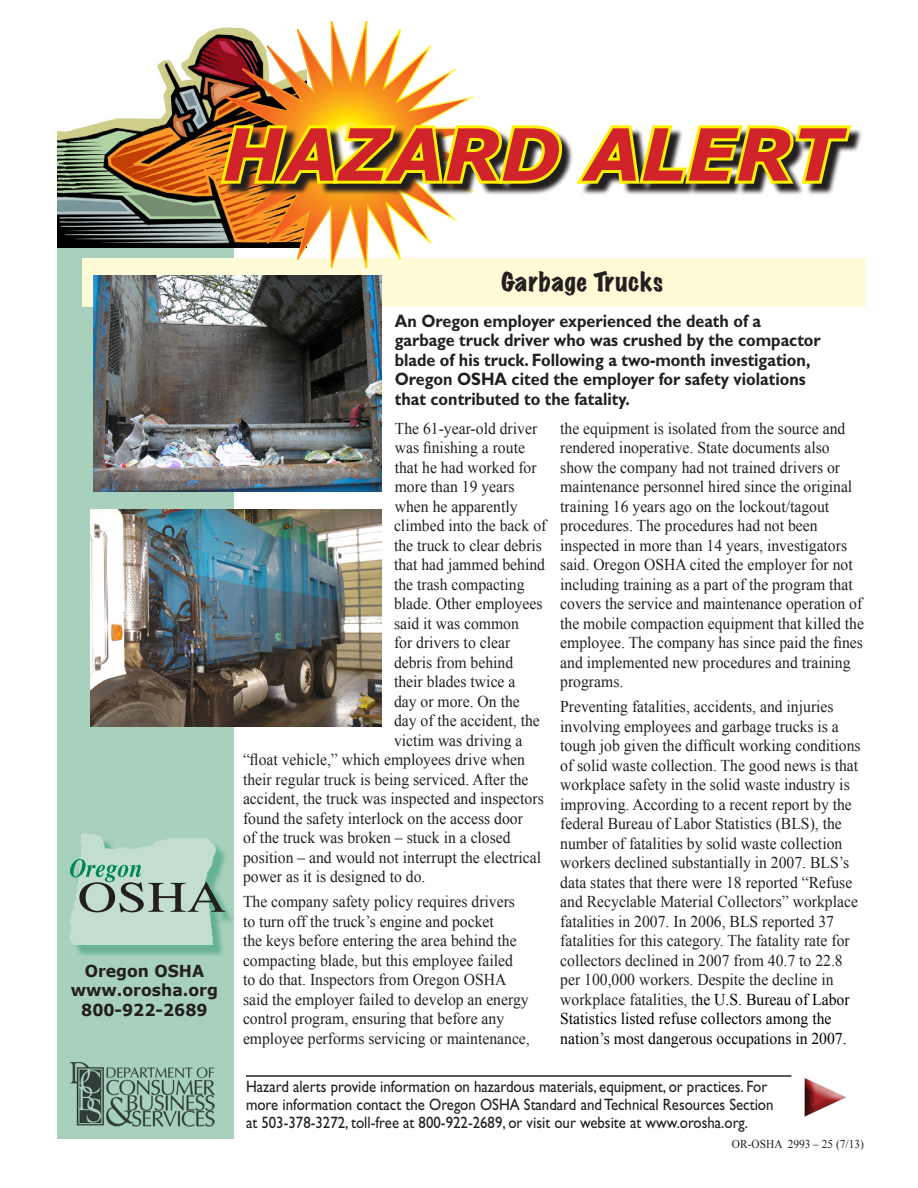
<style>
.page{position:relative;width:918px;height:1188px;background:#fff}
.page>*{position:absolute;margin:0;border:0;box-sizing:border-box;transform-origin:0 0}
.t1{font:italic 700 72px "Verdana";color:#d1232a}
.t2{font:expanded 24px "Marker Felt";letter-spacing:.04em;color:#231f20}
.Sub_text{font:700 18px/19.5px "Gill Sans";color:#231f20;scale:.9 1}
.Body_text{font:16.5px/19.5px "Times New Roman";color:#231f20;scale:.95 1}
.t3{font:16.5px/18px "Gill Sans";color:#231f20;scale:.9 1}
.t4{font:700 16.5px/19.8px "Verdana";color:#231f20;text-align:center;scale:.95 1}
._2993{font:12px "Times New Roman";color:#231f20;scale:.95 1}
.s1{color:#000}
</style>
<div class="page">
<div style="left:58px;top:194px;width:176px;height:945px;background:#a7d0bd"></div>
<img style="left:57px;top:34px;width:147px;height:213px">
<div style="left:82px;top:258px;width:784px;height:48px;background:#fffbd6"></div>
<svg style="left:204px;top:21px;width:270px;height:258px"></svg>
<svg style="left:224px;top:129px;width:638px;height:67px"></svg>
<img style="left:217px;top:121px;width:638px;height:66px">
<div style="left:72px;top:836px;width:165px;height:121px;background:#008751;opacity:.4"></div>
<svg style="left:69px;top:833px;width:156px;height:112px;background:#a9c8b9"></svg>
<img style="left:70px;top:1062px;width:145px;height:65px">
<hr style="left:246px;top:1075px;width:545px;height:2px;background:#231f20">
<div style="left:803px;top:1076px;width:45px;height:42px;background:#231f20;opacity:.75"></div>
<img style="left:94px;top:275px;width:287px;height:216px">
<img style="left:90px;top:509px;width:291px;height:217px">
<h1 class="t1" style="left:222px;top:108px;width:620px">HAZARD ALERT</h1>
<p class="t4" style="left:71px;top:960px;width:156px">Oregon OSHA www.orosha.org<br>800-922-2689</p>
<p class="t2" style="left:502px;top:269px;width:163px">Garbage Trucks</p>
<p class="Sub_text" style="left:395px;top:311px;width:475px">An Oregon employer experienced the death of a garbage truck driver who was crushed by the compactor blade of his truck. Following a two-month investigation, Oregon OSHA cited the employer for safety violations that contributed to the fatality.</p>
<p class="Body_text" style="left:395px;top:418px;width:151px">The 61-year-old driver</p>
<p class="Body_text" style="left:395px;top:438px;width:139px">was finishing a route</p>
<p class="Body_text" style="left:395px;top:457px;width:151px">that he had worked for</p>
<p class="Body_text" style="left:395px;top:477px;width:128px">more than 19 years</p>
<p class="Body_text" style="left:395px;top:496px;width:131px">when he apparently</p>
<p class="Body_text" style="left:394px;top:516px;width:162px">climbed into the back of</p>
<p class="Body_text" style="left:394px;top:535px;width:157px">the truck to clear debris</p>
<p class="Body_text" style="left:394px;top:555px;width:161px">that had jammed behind</p>
<p class="Body_text" style="left:394px;top:574px;width:139px">the trash compacting</p>
<p class="Body_text" style="left:394px;top:594px;width:158px">blade. Other employees</p>
<p class="Body_text" style="left:394px;top:613px;width:133px">said it was common</p>
<p class="Body_text" style="left:394px;top:633px;width:124px">for drivers to clear</p>
<p class="Body_text" style="left:394px;top:652px;width:127px">debris from behind</p>
<p class="Body_text" style="left:394px;top:672px;width:129px">their blades twice a</p>
<p class="Body_text" style="left:394px;top:691px;width:134px">day or more. On the</p>
<p class="Body_text" style="left:394px;top:711px;width:155px">day of the accident, the</p>
<p class="Body_text" style="left:394px;top:730px;width:137px">victim was driving a</p>
<p class="Body_text" style="left:243px;top:750px;width:298px">“float vehicle,” which employees drive when</p>
<p class="Body_text" style="left:243px;top:769px;width:302px">their regular truck is being serviced. After the</p>
<p class="Body_text" style="left:243px;top:789px;width:318px">accident, the truck was inspected and inspectors</p>
<p class="Body_text" style="left:243px;top:808px;width:296px">found the safety interlock on the access door</p>
<p class="Body_text" style="left:243px;top:828px;width:283px">of the truck was broken – stuck in a closed</p>
<p class="Body_text" style="left:243px;top:847px;width:315px">position – and would not interrupt the electrical</p>
<p class="Body_text" style="left:243px;top:867px;width:194px">power as it is designed to do.</p>
<p class="Body_text" style="left:243px;top:892px;width:303px">The company safety policy requires drivers to turn off the truck’s engine and pocket<br>the keys before entering the area behind the compacting blade, but this employee failed<br>to do that. Inspectors from Oregon OSHA said the employer failed to develop an energy control program, ensuring that before any employee performs servicing or maintenance,</p>
<p class="Body_text" style="left:560px;top:418px;width:321px">the equipment is isolated from the source and rendered inoperative. State documents also show the company had not trained drivers or maintenance personnel hired since the original training 16 years ago on the lockout/tagout procedures. The procedures had not been inspected in more than 14 years, investigators said. Oregon OSHA cited the employer for not including training as a part of the program that covers the service and maintenance operation of the mobile compaction equipment that killed the employee. The company has since paid the fines and implemented new procedures and training programs.</p>
<p class="Body_text" style="left:560px;top:697px;width:318px">Preventing fatalities, accidents, and injuries involving employees and garbage trucks is a tough job given the difficult working conditions of solid waste collection. The good news is that workplace safety in the solid waste industry is improving. According to a recent report by the federal Bureau of Labor Statistics (BLS), the number of fatalities by solid waste collection workers declined substantially in 2007. BLS’s data states that there were 18 reported “Refuse and Recyclable Material Collectors” workplace fatalities in 2007. In 2006, BLS reported 37 fatalities for this category. The fatality rate for collectors declined in 2007 from 40.7 to 22.8 per 100,000 workers. Despite the decline in workplace fatalities, t<span class="s1">he U.S. Bureau of Labor Statistics listed refuse collectors among the nation’s most dangerous occupations in 2007.</span></p>
<p class="t3" style="left:246px;top:1077px;width:588px">Hazard alerts provide information on hazardous materials, equipment, or practices. For more information contact the Oregon OSHA Standard and Technical Resources Section at 503-378-3272, toll-free at 800-922-2689, or visit our website at www.orosha.org.</p>
<p class="_2993" style="left:732px;top:1137px;width:140px">OR-OSHA 2993 – 25 (7/13)</p>
</div>
